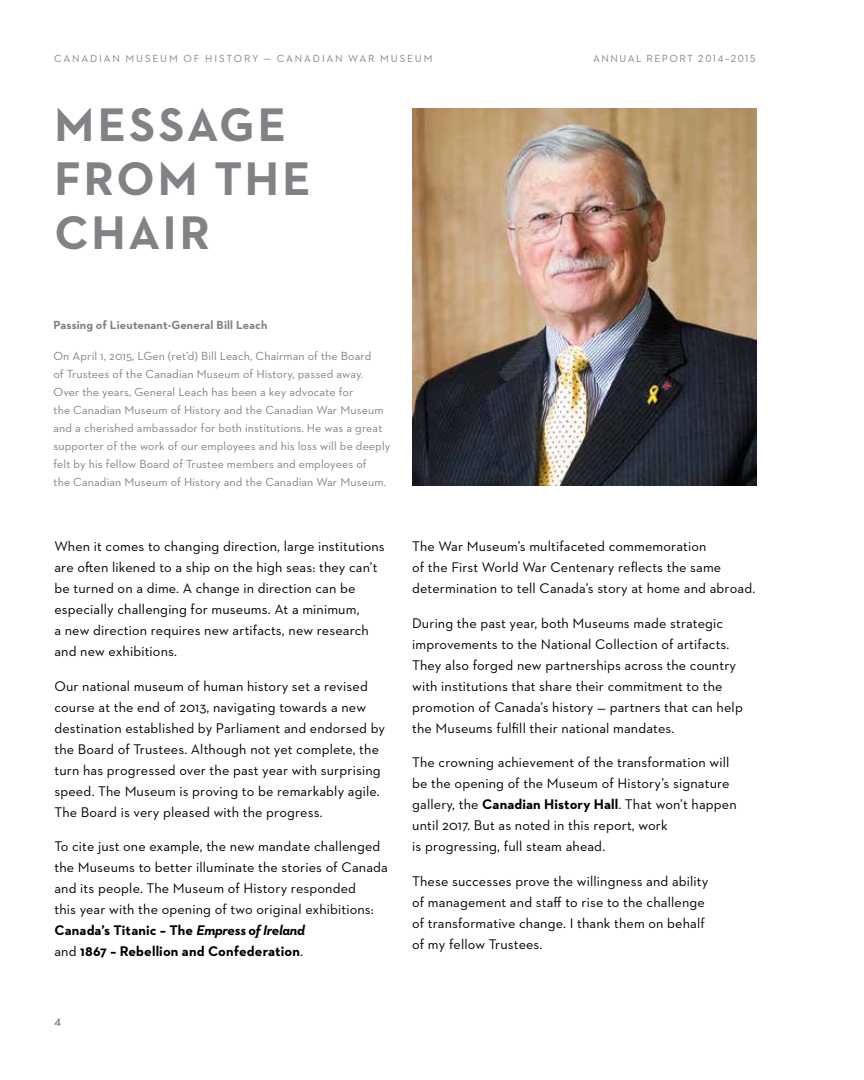
<style>
.page{position:relative;width:864px;height:1080px;background:#fff}
.page>*{position:absolute;margin:0;border:0;box-sizing:border-box;transform-origin:0 0}
.t1{font:700 48px/54px "Neutraface 2 Text";letter-spacing:.055em;color:#808285}
.t2{font:14.25px/21px "Neutraface 2 Text";letter-spacing:.01em;color:#000}
.t3{font:12px/18px "Neutraface 2 Text";letter-spacing:.01em;color:#808285}
.t4{font:700 12px "Neutraface 2 Text";letter-spacing:.01em;color:#808285}
.t5{font:600 12px "Neutraface 2 Text";color:#808285}
.t6{font:10.5px "Neutraface 2 Text";letter-spacing:.175em;color:#808285}
.t7{font:10.5px "Neutraface 2 Text";letter-spacing:.13em;color:#808285}
.s1{font-weight:700}
.s2{font-weight:700;font-style:italic}
</style>
<div class="page">
<img style="left:412px;top:108px;width:344px;height:378px">
<p class="t6" style="left:54px;top:52px;width:380px">CANADIAN MUSEUM OF HISTORY — CANADIAN WAR MUSEUM</p>
<p class="t7" style="left:593px;top:52px;width:164px">ANNUAL REPORT 2014–2015</p>
<h1 class="t1" style="left:54px;top:97px;width:258px">MESSAGE<br>FROM THE<br>CHAIR</h1>
<p class="t4" style="left:54px;top:317px;width:215px">Passing of Lieutenant-General Bill Leach</p>
<p class="t3" style="left:54px;top:347px;width:338px">On April 1, 2015, LGen (ret’d) Bill Leach, Chairman of the Board<br>of Trustees of the Canadian Museum of History, passed away.<br>Over the years, General Leach has been a key advocate for<br>the Canadian Museum of History and the Canadian War Museum and a cherished ambassador for both institutions. He was a great supporter of the work of our employees and his loss will be deeply felt by his fellow Board of Trustee members and employees of<br>the Canadian Museum of History and the Canadian War Museum.</p>
<p class="t2" style="left:54px;top:536px;width:332px">When it comes to changing direction, large institutions are often likened to a ship on the high seas: they can’t be turned on a dime. A change in direction can be especially challenging for museums. At a minimum,<br>a new direction requires new artifacts, new research and new exhibitions.</p>
<p class="t2" style="left:54px;top:675px;width:332px">Our national museum of human history set a revised course at the end of 2013, navigating towards a new destination established by Parliament and endorsed by the Board of Trustees. Although not yet complete, the turn has progressed over the past year with surprising speed. The Museum is proving to be remarkably agile.<br>The Board is very pleased with the progress.</p>
<p class="t2" style="left:54px;top:836px;width:335px">To cite just one example, the new mandate challenged the Museums to better illuminate the stories of Canada and its people. The Museum of History responded<br>this year with the opening of two original exhibitions:<br><span class="s1">Canada’s Titanic – The</span> <span class="s2">Empress of Ireland<br></span>and <span class="s1">1867 – Rebellion and Confederation</span>.</p>
<p class="t2" style="left:412px;top:536px;width:345px">The War Museum’s multifaceted commemoration<br>of the First World War Centenary reflects the same determination to tell Canada’s story at home and abroad.</p>
<p class="t2" style="left:412px;top:612px;width:332px">During the past year, both Museums made strategic improvements to the National Collection of artifacts.<br>They also forged new partnerships across the country with institutions that share their commitment to the promotion of Canada’s history — partners that can help the Museums fulfill their national mandates.</p>
<p class="t2" style="left:412px;top:752px;width:326px">The crowning achievement of the transformation will be the opening of the Museum of History’s signature gallery, the <span class="s1">Canadian History Hall</span>. That won’t happen until 2017. But as noted in this report, work<br>is progressing, full steam ahead.</p>
<p class="t2" style="left:412px;top:870px;width:298px">These successes prove the willingness and ability of management and staff to rise to the challenge of transformative change. I thank them on behalf of my fellow Trustees.</p>
<p class="t5" style="left:54px;top:1014px;width:8px">4</p>
</div>
